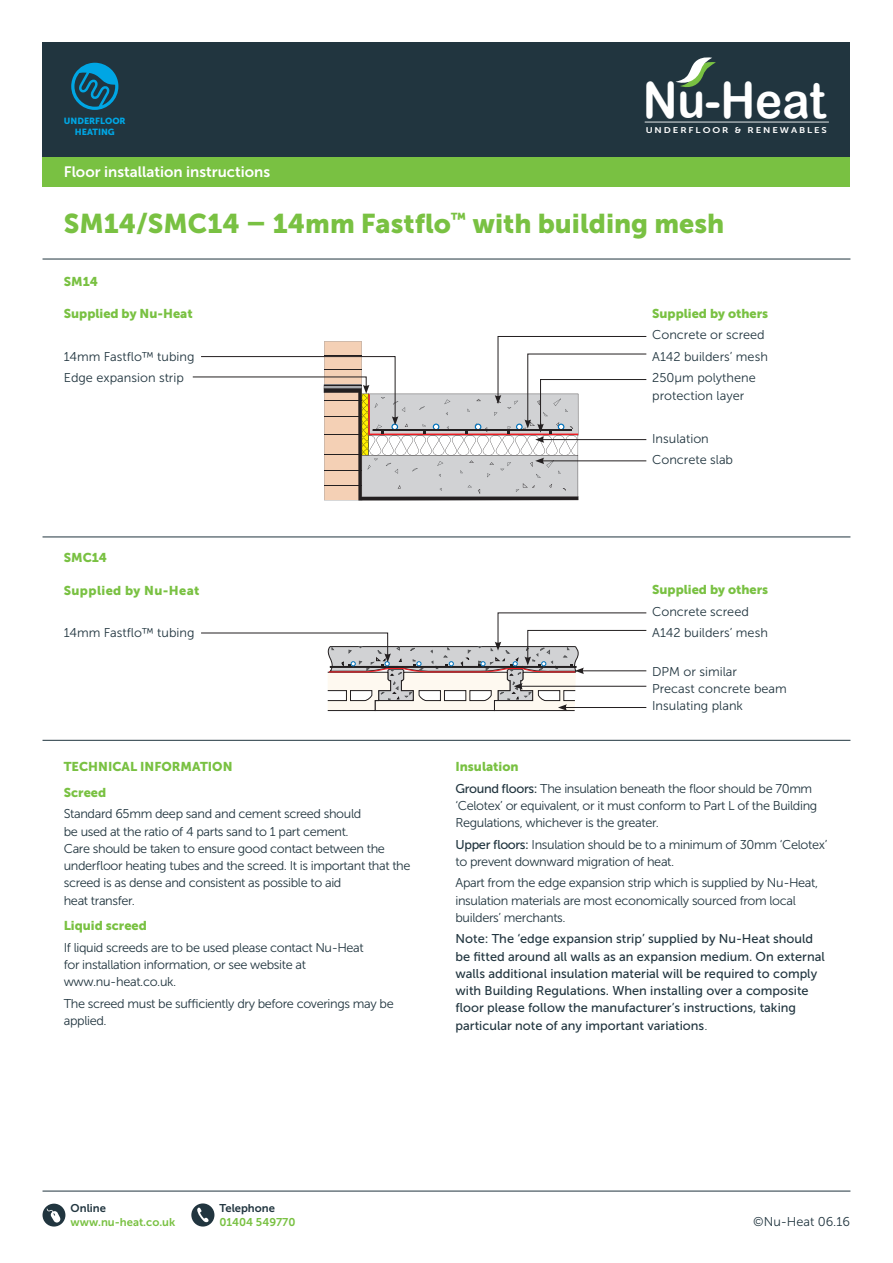
<style>
.page{position:relative;width:893px;height:1263px;background:#fff}
.page>*{position:absolute;margin:0;border:0;box-sizing:border-box;transform-origin:0 0}
.t1{font:49.95px "Arial Rounded MT Bold";color:#fff;scale:.92 1}
.t2{font:27px "Museo Sans 900";color:#79c142}
.t3{font:15px "Museo Sans 700";color:#fff}
.t4{font:12.75px/17.2px "Museo Sans 300";letter-spacing:-.03em;color:#21353f}
.t5{font:12.75px/17.2px "Museo Sans 500";color:#21353f}
.t6{font:12.75px/21.5px "Museo Sans 300";color:#21353f}
.t7{font:12.75px/25.8px "Museo Sans 900";color:#79c142}
.t8{font:12.75px "Museo Sans 900";letter-spacing:.03em;color:#79c142}
.t9{font:11.25px "Museo Sans 700";color:#79c142}
.t10{font:11.25px "Museo Sans 700";color:#21353f}
.t11{font:8.85px/11.1px "Museo Sans 900";color:#00a6e4;text-align:center}
.t12{font:8.25px "Museo Sans 700";letter-spacing:.2em;color:#fff;scale:1.16 1}
.s1{font-family:"Museo Sans 500"}
.s2{font-family:"Museo Sans 300"}
</style>
<div class="page">
<div style="left:43px;top:43px;width:807px;height:114px;background:#21353f"></div>
<svg style="left:675px;top:57px;width:41px;height:30px"></svg>
<hr style="left:645px;top:122px;width:184px;height:1px;background:#fff">
<div style="left:43px;top:157px;width:807px;height:30px;background:#79c142"></div>
<hr style="left:43px;top:259px;width:807px;height:1px;background:#21353f">
<hr style="left:43px;top:1191px;width:807px;height:1px;background:#21353f">
<svg style="left:191px;top:1203px;width:23px;height:23px"></svg>
<svg style="left:43px;top:1203px;width:22px;height:23px"></svg>
<svg style="left:71px;top:63px;width:47px;height:47px"></svg>
<hr style="left:43px;top:740px;width:807px;height:1px;background:#21353f">
<hr style="left:43px;top:536px;width:807px;height:1px;background:#21353f">
<svg style="left:201px;top:612px;width:446px;height:99px"></svg>
<svg style="left:192px;top:336px;width:455px;height:164px"></svg>
<p class="t11" style="left:64px;top:115px;width:63px">UNDERFLOOR<br>HEATING</p>
<h1 class="t1" style="left:643px;top:70px;width:201px">Nu-Heat</h1>
<p class="t12" style="left:646px;top:126px;width:158px">UNDERFLOOR &amp; RENEWABLES</p>
<p class="t3" style="left:64px;top:164px;width:208px">Floor installation instructions</p>
<h2 class="t2" style="left:64px;top:208px;width:662px">SM14/SMC14 – 14mm Fastflo<sup>™</sup> with building mesh</h2>
<p class="t7" style="left:64px;top:269px;width:36px">SM14</p>
<p class="t7" style="left:64px;top:301px;width:130px">Supplied by Nu-Heat</p>
<p class="t6" style="left:64px;top:346px;width:132px">14mm Fastflo™ tubing<br>Edge expansion strip</p>
<p class="t7" style="left:64px;top:545px;width:45px">SMC14</p>
<p class="t8" style="left:64px;top:583px;width:137px">Supplied by Nu-Heat</p>
<p class="t6" style="left:64px;top:622px;width:132px">14mm Fastflo™ tubing</p>
<p class="t7" style="left:64px;top:754px;width:170px">TECHNICAL INFORMATION<br>Screed</p>
<p class="t4" style="left:64px;top:805px;width:348px">Standard 65mm deep sand and cement screed should<br>be used at the ratio of 4 parts sand to 1 part cement.<br>Care should be taken to ensure good contact between the underfloor heating tubes and the screed. It is important that the screed is as dense and consistent as possible to aid<br>heat transfer.</p>
<p class="t7" style="left:64px;top:913px;width:85px">Liquid screed</p>
<p class="t4" style="left:64px;top:939px;width:301px">If liquid screeds are to be used please contact Nu-Heat for installation information, or see website at www.nu-heat.co.uk.</p>
<p class="t4" style="left:64px;top:995px;width:331px">The screed must be sufficiently dry before coverings may be applied.</p>
<p class="t7" style="left:652px;top:300px;width:118px">Supplied by others</p>
<p class="t6" style="left:652px;top:324px;width:117px">Concrete or screed<br>A142 builders’ mesh<br>250µm polythene</p>
<p class="t6" style="left:652px;top:385px;width:94px">protection layer</p>
<p class="t6" style="left:652px;top:428px;width:82px">Insulation<br>Concrete slab</p>
<p class="t7" style="left:652px;top:577px;width:118px">Supplied by others</p>
<p class="t6" style="left:652px;top:601px;width:117px">Concrete screed<br>A142 builders’ mesh</p>
<p class="t6" style="left:652px;top:663px;width:136px;line-height:17.2px">DPM or similar<br>Precast concrete beam<br>Insulating plank</p>
<p class="t7" style="left:455px;top:754px;width:65px">Insulation</p>
<p class="t4" style="left:455px;top:780px;width:363px"><span class="s1">Ground floors:</span> The insulation beneath the floor should be 70mm ‘Celotex’ or equivalent, or it must conform to Part L of the Building<br>Regulations, whichever is the greater.</p>
<p class="t4" style="left:455px;top:836px;width:373px"><span class="s1">Upper floors:</span> Insulation should be to a minimum of 30mm ‘Celotex’ to prevent downward migration of heat.</p>
<p class="t4" style="left:455px;top:874px;width:364px">Apart from the edge expansion strip which is supplied by Nu-Heat, insulation materials are most economically sourced from local builders’ merchants.</p>
<p class="t5" style="left:455px;top:930px;width:371px">Note: The ‘edge expansion strip’ supplied by Nu-Heat should be fitted around all walls as an expansion medium. On external walls additional insulation material will be required to comply with Building Regulations. When installing over a composite floor please follow the manufacturer’s instructions, taking particular note of any important variations<span class="s2">.</span></p>
<p class="t10" style="left:71px;top:1202px;width:37px">Online</p>
<p class="t9" style="left:71px;top:1215px;width:106px">www.nu-heat.co.uk</p>
<p class="t6" style="left:753px;top:1211px;width:98px">©Nu-Heat 06.16</p>
<p class="t10" style="left:220px;top:1202px;width:57px">Telephone</p>
<p class="t9" style="left:220px;top:1215px;width:77px">01404 549770</p>
</div>
